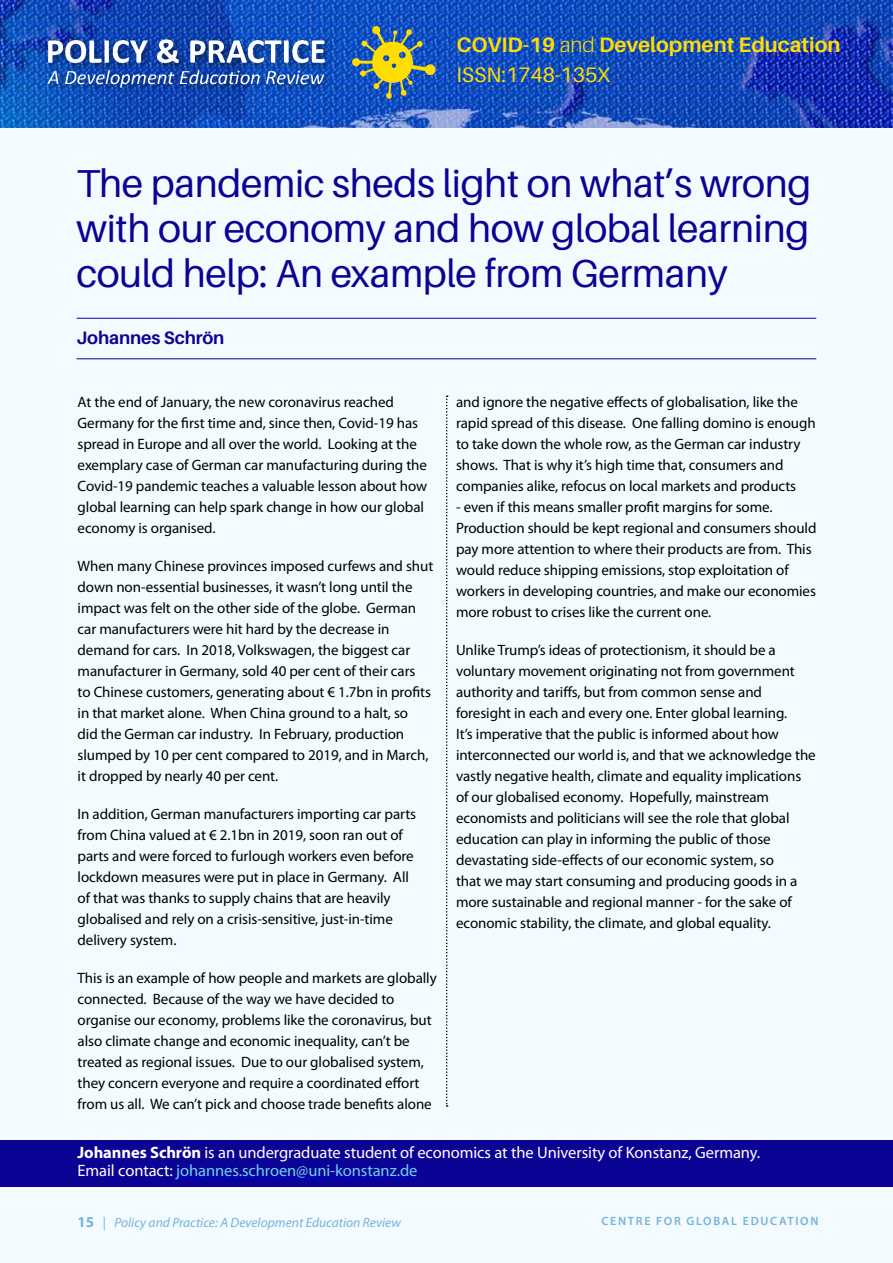
<style>
.page{position:relative;width:893px;height:1263px;background:#fff}
.page>*{position:absolute;margin:0;border:0;box-sizing:border-box;transform-origin:0 0}
.t1{font:39px/45px "Aileron";letter-spacing:-.01em;color:#0b0394;text-align:justify}
.t2{font:700 21px/30px "Aileron";color:#fd0}
.t3{font:700 18px "Aileron";letter-spacing:-.005em;color:#0b0394}
.t4{font:16.5px/18px "Myriad Pro";letter-spacing:-.005em;color:#fff}
.t5{font:15px/21px "Myriad Pro";letter-spacing:-.005em;color:#000}
.t6{font:italic 13.5px "Myriad Pro";color:#72b4db}
.t7{font:600 12px "Myriad Pro";letter-spacing:.14em;color:#72b4db}
.s1{font-weight:300}
.s2{font-weight:400}
.s3{font-weight:700}
.s4{color:#6dcff6}
.s5{font-weight:700;font-style:normal;font-size:15px}
.s6{font-style:normal}
</style>
<div class="page">
<div style="left:0;top:128px;width:893px;height:1135px;background:#f4fbfe"></div>
<img style="left:0;top:0;width:893px;height:128px">
<div style="left:44px;top:35px;width:291px;height:60px;background:#000;opacity:.55"></div>
<img style="left:39px;top:28px;width:295px;height:60px">
<img style="left:350px;top:20px;width:87px;height:87px">
<div style="left:0;top:1140px;width:893px;height:46px;background:#0b0394"></div>
<hr style="left:176px;top:1178px;width:241px;height:1px;background:#00f">
<svg style="left:446px;top:395px;width:2px;height:712px"></svg>
<hr style="left:77px;top:318px;width:739px;height:1px;background:#0b0394">
<hr style="left:77px;top:358px;width:739px;height:1px;background:#0b0394">
<h2 class="t2" style="left:456px;top:30px;width:386px">COVID-19 <span class="s1">and</span> Development Education<br><span class="s2">ISSN:1748-135X</span></h2>
<h1 class="t1" style="left:77px;top:161px;width:736px">The pandemic sheds light on what’s wrong with our economy and how global learning could help: An example from Germany</h1>
<p class="t3" style="left:77px;top:327px;width:149px">Johannes Schrön</p>
<p class="t5" style="left:78px;top:391px;width:351px">At the end of January, the new coronavirus reached Germany for the first time and, since then, Covid-19 has spread in Europe and all over the world. Looking at the exemplary case of German car manufacturing during the Covid-19 pandemic teaches a valuable lesson about how global learning can help spark change in how our global economy is organised.</p>
<p class="t5" style="left:78px;top:555px;width:357px">When many Chinese provinces imposed curfews and shut down non-essential businesses, it wasn’t long until the impact was felt on the other side of the globe. German car manufacturers were hit hard by the decrease in demand for cars. In 2018, Volkswagen, the biggest car manufacturer in Germany, sold 40 per cent of their cars<br>to Chinese customers, generating about € 1.7bn in profits in that market alone. When China ground to a halt, so<br>did the German car industry. In February, production slumped by 10 per cent compared to 2019, and in March, it dropped by nearly 40 per cent.</p>
<p class="t5" style="left:78px;top:803px;width:340px">In addition, German manufacturers importing car parts from China valued at € 2.1bn in 2019, soon ran out of parts and were forced to furlough workers even before lockdown measures were put in place in Germany. All of that was thanks to supply chains that are heavily globalised and rely on a crisis-sensitive, just-in-time delivery system.</p>
<p class="t5" style="left:78px;top:967px;width:361px">This is an example of how people and markets are globally connected. Because of the way we have decided to organise our economy, problems like the coronavirus, but also climate change and economic inequality, can’t be treated as regional issues. Due to our globalised system, they concern everyone and require a coordinated effort from us all. We can’t pick and choose trade benefits alone</p>
<p class="t5" style="left:456px;top:391px;width:361px">and ignore the negative effects of globalisation, like the rapid spread of this disease. One falling domino is enough to take down the whole row, as the German car industry shows. That is why it’s high time that, consumers and companies alike, refocus on local markets and products</p>
<p class="t5" style="left:456px;top:496px;width:362px">- even if this means smaller profit margins for some.<br>Production should be kept regional and consumers should pay more attention to where their products are from. This would reduce shipping emissions, stop exploitation of workers in developing countries, and make our economies more robust to crises like the current one.</p>
<p class="t5" style="left:456px;top:639px;width:361px">Unlike Trump’s ideas of protectionism, it should be a voluntary movement originating not from government authority and tariffs, but from common sense and foresight in each and every one. Enter global learning.<br>It’s imperative that the public is informed about how interconnected our world is, and that we acknowledge the vastly negative health, climate and equality implications of our globalised economy. Hopefully, mainstream economists and politicians will see the role that global education can play in informing the public of those devastating side-effects of our economic system, so<br>that we may start consuming and producing goods in a more sustainable and regional manner - for the sake of economic stability, the climate, and global equality.</p>
<p class="t4" style="left:78px;top:1143px;width:684px"><span class="s3">Johannes Schrön</span> is an undergraduate student of economics at the University of Konstanz, Germany.<br>Email contact: <span class="s4">johannes.schroen@uni-konstanz.de</span></p>
<p class="t6" style="left:78px;top:1214px;width:325px"><span class="s5">15</span> <span class="s6">|</span> Policy and Practice: A Development Education Review</p>
<p class="t7" style="left:601px;top:1213px;width:218px">CENTRE FOR GLOBAL EDUCATION</p>
</div>
